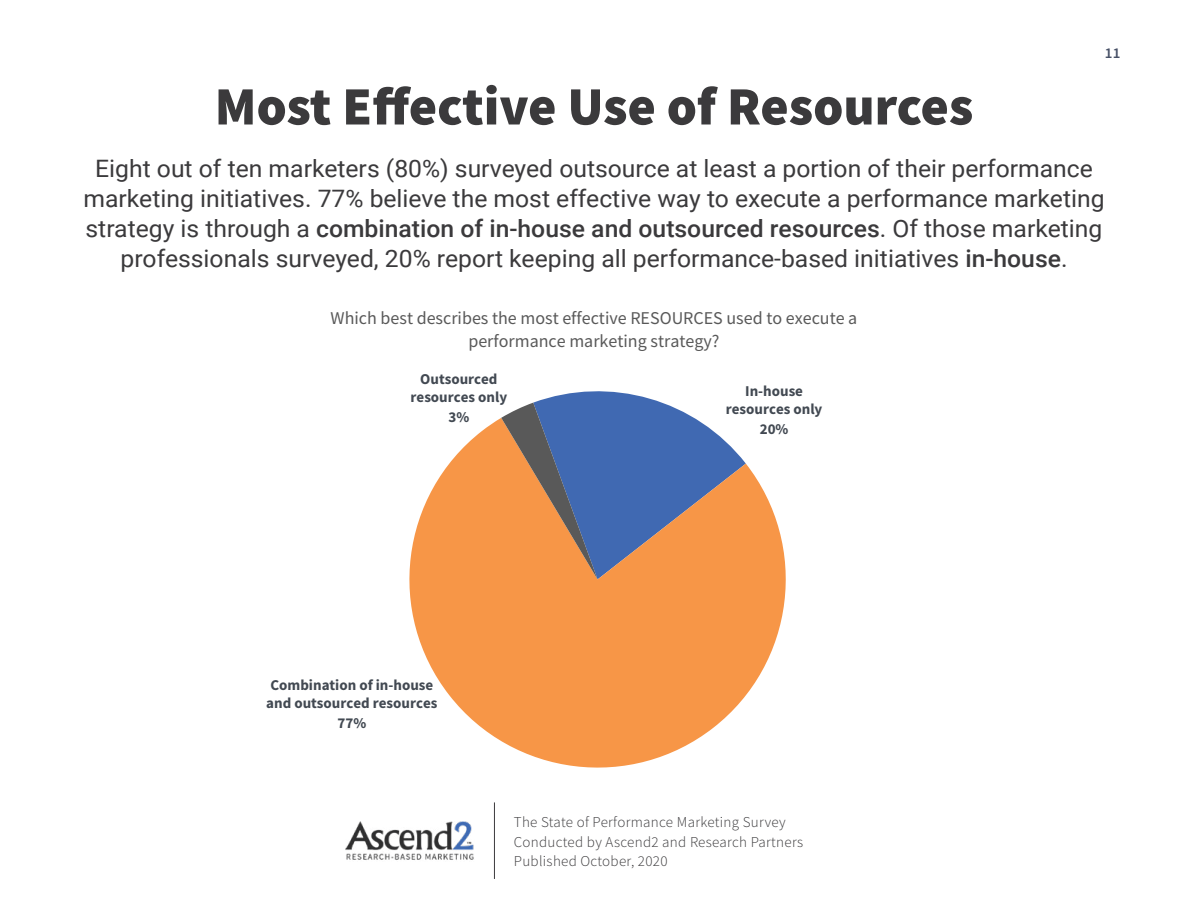
<style>
.page{position:relative;width:1188px;height:918px;background:#fff}
.page>*{position:absolute;margin:0;border:0;box-sizing:border-box;transform-origin:0 0}
.t1{font:900 54px "Source Sans Pro";color:#3b3a3c}
.t2{font:24px/30px "Roboto";color:#3b3a3c;text-align:center}
.t3{font:18px/22.5px "Source Sans Pro";color:#595959;text-align:center}
.t4{font:700 15px/18px "Source Sans Pro";color:#424952;text-align:center}
.t5{font:300 15px/19.5px "Source Sans Pro";letter-spacing:.02em;color:#3b3a3c}
.t6{font:600 15px "Source Sans Pro";color:#475066}
.s1{font-weight:500}
</style>
<div class="page">
<img style="left:345px;top:821px;width:129px;height:39px">
<hr style="left:494px;top:802px;width:1px;height:77px;background:#3b3a3c">
<svg style="left:409px;top:418px;width:377px;height:350px;fill:#f79647"></svg>
<svg style="left:501px;top:391px;width:245px;height:188px;background:#94858c"></svg>
<p class="t6" style="left:1105px;top:43px;width:17px">11</p>
<h1 class="t1" style="left:215px;top:69px;width:760px">Most Effective Use of Resources</h1>
<p class="t2" style="left:84px;top:152px;width:1023px">Eight out of ten marketers (80%) surveyed outsource at least a portion of their performance marketing initiatives. 77% believe the most effective way to execute a performance marketing strategy is through a <span class="s1">combination of in-house and outsourced resources</span>. Of those marketing professionals surveyed, 20% report keeping all performance-based initiatives <span class="s1">in-house</span>.</p>
<p class="t3" style="left:331px;top:307px;width:528px">Which best describes the most effective RESOURCES used to execute a performance marketing strategy?</p>
<p class="t4" style="left:411px;top:370px;width:98px">Outsourced resources only</p>
<p class="t4" style="left:449px;top:407px;width:22px">3%</p>
<p class="t4" style="left:266px;top:676px;width:173px;text-align:left">Combination of in-house and outsourced resources</p>
<p class="t4" style="left:338px;top:713px;width:30px">77%</p>
<p class="t4" style="left:726px;top:382px;width:98px">In-house resources only</p>
<p class="t4" style="left:760px;top:419px;width:30px">20%</p>
<p class="t5" style="left:514px;top:813px;width:291px">The State of Performance Marketing Survey<br>Conducted by Ascend2 and Research Partners<br>Published October, 2020</p>
</div>
